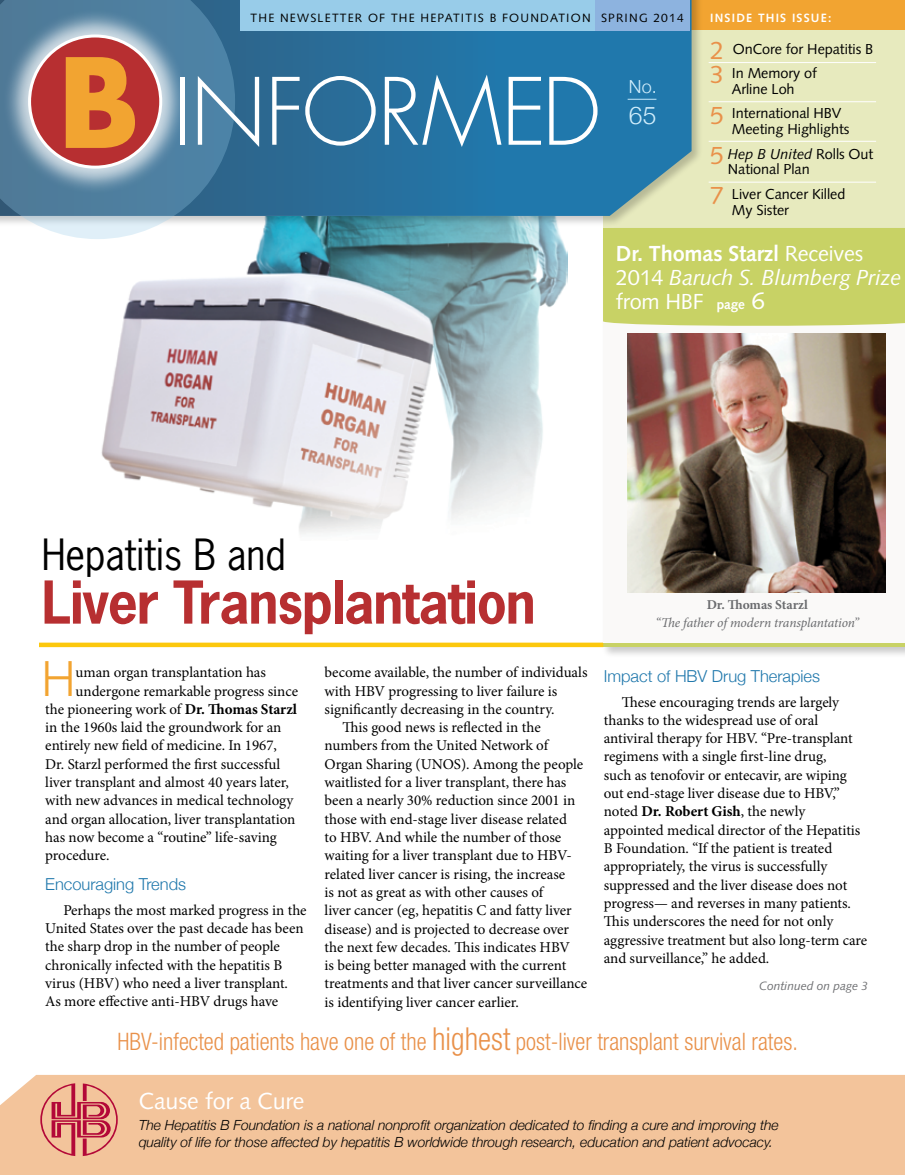
<style>
.page{position:relative;width:905px;height:1175px;background:#fff}
.page>*{position:absolute;margin:0;border:0;box-sizing:border-box;transform-origin:0 0}
.t1{font:300 90px "Futura";letter-spacing:-.015em;color:#fff}
.t2{font:700 55.5px "News Gothic";letter-spacing:-.02em;color:#b72f31;scale:.95 1}
.t3{font:300 48.6px "Swiss 721 BT";color:#f2a431}
.t4{font:40.5px "News Gothic";color:#000;scale:.95 1}
.t5{font:300 24.6px "Helvetica Neue";color:#d1eefc}
.t6{font:300 condensed 24.15px "Helvetica Neue";color:#e9914a;scale:.96 1}
.t7{font:23.25px "Syntax";letter-spacing:-.005em;color:#fff}
.t8{font:italic 21.75px/24px "Syntax";letter-spacing:-.01em;color:#fff}
.t9{font:300 18px "Helvetica Neue";color:#d1eefc}
.t10{font:300 16.5px "Helvetica Neue";color:#2078ac}
.t11{font:15px/18.3px "Minion Pro";letter-spacing:-.005em;color:#000}
.t12{font:14.4px/24.5px "Syntax";letter-spacing:-.005em;color:#000}
.t13{font:italic 300 13.95px/17.1px "Helvetica Neue";letter-spacing:-.005em;color:#000}
.t14{font:italic 13.5px "Minion Pro";letter-spacing:-.01em;color:#6b6c6f}
.t15{font:700 13.5px "Minion Pro";color:#6b6c6f}
.t16{font:12px "Syntax";letter-spacing:.1em;color:#000}
.t17{font:italic 12px "Syntax";color:#6d6e71}
.t18{font:700 12px "Syntax";letter-spacing:.1em;color:#fff}
.s1{font-size:24.9px;color:#e9914a}
.s2{font-style:italic}
.s3{font-weight:700;font-style:normal}
.s4{font-style:normal}
.s5{font-weight:700;font-style:normal;font-size:13.5px}
.s6{font-style:normal;font-size:24px}
.s7{font-weight:700}
.s8{font-size:31.65px}
</style>
<div class="page">
<img style="left:101px;top:227px;width:466px;height:307px">
<div style="left:603px;top:0;width:301px;height:234px;background:#e7eabe"></div>
<div style="left:585px;top:0;width:319px;height:29px;background:#f2a431"></div>
<div style="left:0;top:1075px;width:904px;height:99px;background:#f3c49b"></div>
<div style="left:601px;top:226px;width:303px;height:432px;background:#000;opacity:.21"></div>
<div style="left:0;top:0;width:702px;height:227px;background:#000;opacity:.21"></div>
<svg style="left:235px;top:0;width:456px;height:216px;background:#2a76a2"></svg>
<svg style="left:40px;top:1083px;width:78px;height:73px;background:#df8b7d"></svg>
<div style="left:39px;top:642px;width:564px;height:5px;background:#fcc80d"></div>
<hr style="left:708px;top:101px;width:168px;height:1px;background:#fff">
<hr style="left:708px;top:62px;width:168px;height:1px;background:#fff">
<hr style="left:708px;top:141px;width:168px;height:1px;background:#fff">
<hr style="left:708px;top:182px;width:168px;height:1px;background:#fff">
<div style="left:592px;top:0;width:97px;height:30px;background:#8db3df"></div>
<div style="left:603px;top:276px;width:301px;height:366px;background:#faf9f8"></div>
<img style="left:627px;top:333px;width:258px;height:260px">
<svg style="left:0;top:0;width:235px;height:239px;background:#6e96b1"></svg>
<div style="left:3px;top:9px;width:185px;height:185px;background:#fff;opacity:.75"></div>
<div style="left:30px;top:36px;width:131px;height:131px;background:#b72f31;border-radius:50%"></div>
<div style="left:28px;top:34px;width:134px;height:135px;border:3px solid #fff;border-radius:50%"></div>
<svg style="left:66px;top:57px;width:69px;height:91px"></svg>
<div style="left:240px;top:0;width:354px;height:30px;background:#98cce9"></div>
<svg style="left:627px;top:99px;width:29px;height:1px"></svg>
<div style="left:603px;top:231px;width:301px;height:95px;background:#c8d265"></div>
<p class="t16" style="left:250px;top:11px;width:195px">The newsletter of th e Hepatitis</p>
<p class="t16" style="left:489px;top:11px;width:70px">B FouNdation</p>
<p class="t16" style="left:601px;top:11px;width:84px">SPRING 2014</p>
<h1 class="t1" style="left:173px;top:57px;width:429px">INFORMED</h1>
<p class="t9" style="left:628px;top:75px;width:30px">No.</p>
<h3 class="t5" style="left:628px;top:100px;width:29px">65</h3>
<p class="t18" style="left:710px;top:11px;width:123px">INSIDE THIS ISSUE:</p>
<p class="t12" style="left:710px;top:36px;width:164px"><span class="s1">2</span> OnCore for Hepatitis B<br><span class="s1">3</span> In Memory of</p>
<p class="t12" style="left:710px;top:77px;width:133px;text-indent:22px">Arline Loh<br><span class="s1">5</span> International HBV</p>
<p class="t12" style="left:710px;top:117px;width:165px;text-align:center">Meeting Highlights<br><span class="s1">5</span> <span class="s2">Hep B United</span> Rolls Out</p>
<p class="t12" style="left:710px;top:157px;width:137px;text-indent:18px">National Plan<br><span class="s1">7</span> Liver Cancer Killed</p>
<p class="t12" style="left:731px;top:197px;width:59px">My Sister</p>
<h3 class="t8" style="left:616px;top:241px;width:287px"><span class="s3">Dr. Thomas Starzl</span> <span class="s4">Receives<br>2014</span> Baruch S. Blumberg Prize <span class="s4">from HBF</span> <span class="s5">page</span> <span class="s6">6</span></h3>
<h3 class="t4" style="left:42px;top:528px;width:258px">Hepatitis B and</h3>
<h2 class="t2" style="left:42px;top:566px;width:521px">Liver Transplantation</h2>
<h3 class="t3" style="left:41px;top:648px;width:36px">H</h3>
<p class="t11" style="left:76px;top:663px;width:192px">uman organ transplantation has</p>
<p class="t11" style="left:76px;top:681px;width:224px">undergone remarkable progress since</p>
<p class="t11" style="left:45px;top:700px;width:253px">the pioneering work of <span class="s7">Dr. Thomas Starzl</span></p>
<p class="t11" style="left:45px;top:718px;width:237px">in the 1960s laid the groundwork for an</p>
<p class="t11" style="left:45px;top:736px;width:233px">entirely new field of medicine. In 1967,</p>
<p class="t11" style="left:45px;top:755px;width:236px">Dr. Starzl performed the first successful</p>
<p class="t11" style="left:45px;top:773px;width:245px">liver transplant and almost 40 years later,</p>
<p class="t11" style="left:45px;top:791px;width:250px">with new advances in medical technology</p>
<p class="t11" style="left:45px;top:809px;width:251px">and organ allocation, liver transplantation</p>
<p class="t11" style="left:45px;top:828px;width:233px">has now become a “routine” life-saving</p>
<p class="t11" style="left:45px;top:846px;width:66px">procedure.</p>
<p class="t10" style="left:45px;top:874px;width:142px">Encouraging Trends</p>
<p class="t11" style="left:45px;top:900px;width:263px;text-indent:18px">Perhaps the most marked progress in the United States over the past decade has been the sharp drop in the number of people chronically infected with the hepatitis B virus (HBV) who need a liver transplant.<br>As more effective anti-HBV drugs have</p>
<p class="t11" style="left:324px;top:663px;width:264px">become available, the number of individuals</p>
<p class="t11" style="left:324px;top:681px;width:234px">with HBV progressing to liver failure is</p>
<p class="t11" style="left:324px;top:700px;width:231px">significantly decreasing in the country.</p>
<p class="t11" style="left:342px;top:718px;width:200px">This good news is reflected in the</p>
<p class="t11" style="left:324px;top:736px;width:225px">numbers from the United Network of</p>
<p class="t11" style="left:324px;top:755px;width:260px">Organ Sharing (UNOS). Among the people</p>
<p class="t11" style="left:324px;top:773px;width:243px">waitlisted for a liver transplant, there has</p>
<p class="t11" style="left:324px;top:791px;width:252px">been a nearly 30% reduction since 2001 in</p>
<p class="t11" style="left:324px;top:809px;width:244px">those with end-stage liver disease related</p>
<p class="t11" style="left:324px;top:828px;width:238px">to HBV. And while the number of those</p>
<p class="t11" style="left:324px;top:846px;width:249px">waiting for a liver transplant due to HBV-</p>
<p class="t11" style="left:324px;top:864px;width:242px">related liver cancer is rising, the increase</p>
<p class="t11" style="left:324px;top:883px;width:220px">is not as great as with other causes of</p>
<p class="t11" style="left:324px;top:901px;width:249px">liver cancer (eg, hepatitis C and fatty liver</p>
<p class="t11" style="left:324px;top:919px;width:246px">disease) and is projected to decrease over</p>
<p class="t11" style="left:324px;top:938px;width:247px">the next few decades. This indicates HBV</p>
<p class="t11" style="left:324px;top:956px;width:243px">is being better managed with the current</p>
<p class="t11" style="left:324px;top:974px;width:264px">treatments and that liver cancer surveillance</p>
<p class="t11" style="left:324px;top:992px;width:196px">is identifying liver cancer earlier.</p>
<p class="t15" style="left:706px;top:595px;width:103px">Dr. Thomas Starzl</p>
<p class="t14" style="left:655px;top:613px;width:205px">“The father of modern transplantation”</p>
<p class="t10" style="left:603px;top:666px;width:218px">Impact of HBV Drug Therapies</p>
<p class="t11" style="left:603px;top:692px;width:265px;text-indent:18px">These encouraging trends are largely thanks to the widespread use of oral antiviral therapy for HBV. “Pre-transplant regimens with a single first-line drug,<br>such as tenofovir or entecavir, are wiping out end-stage liver disease due to HBV,” noted <span class="s7">Dr. Robert Gish</span>, the newly appointed medical director of the Hepatitis B Foundation. “If the patient is treated appropriately, the virus is successfully suppressed and the liver disease does not progress— and reverses in many patients.<br>This underscores the need for not only aggressive treatment but also long-term care and surveillance,” he added.</p>
<p class="t17" style="left:759px;top:979px;width:110px">Continued on page 3</p>
<h3 class="t6" style="left:117px;top:1028px;width:710px">HBV-infected patients have one of the <span class="s8">highest</span> post-liver transplant survival rates.</h3>
<h3 class="t7" style="left:139px;top:1087px;width:167px">Cause for a Cure</h3>
<p class="t13" style="left:139px;top:1116px;width:641px">The Hepatitis B Foundation is a national nonprofit organization dedicated to finding a cure and improving the quality of life for those affected by hepatitis B worldwide through research, education and patient advocacy.</p>
</div>
